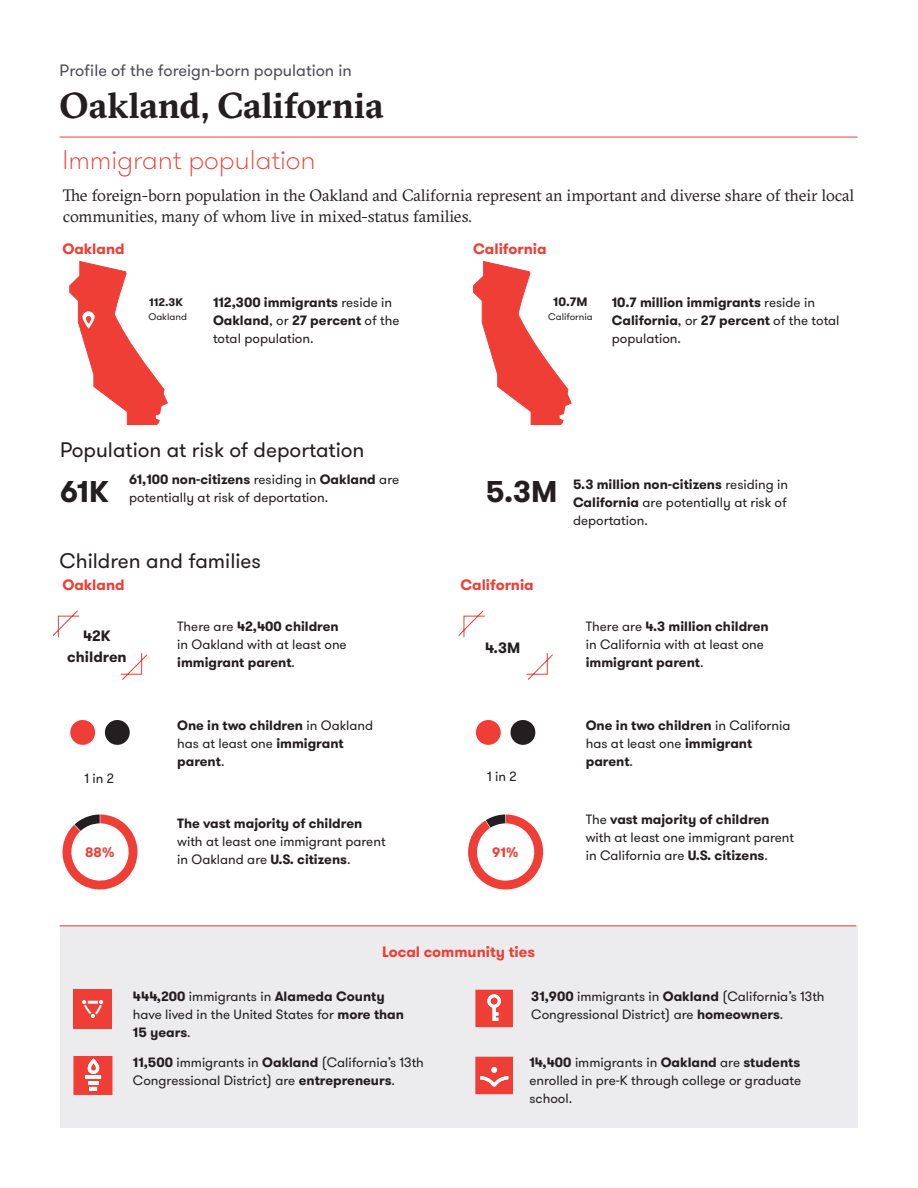
<style>
.page{position:relative;width:918px;height:1188px;background:#fff}
.page>*{position:absolute;margin:0;border:0;box-sizing:border-box;transform-origin:0 0}
.t1{font:700 36px "GT Sectra";color:#231f20}
.Big_numbers{font:700 30px "GT Walsheim";color:#231f20}
.t2{font:100 27px "GT Walsheim";color:#ee3e35}
.t3{font:21px "GT Walsheim";color:#231f20}
.body{font:16.5px/21px "GT Sectra";letter-spacing:-.005em;color:#231f20}
.subtitle{font:16.5px "GT Walsheim";color:#4d4e56}
.table_title{font:700 15px "GT Walsheim";color:#ee3e35}
.Big_numbers-2{font:700 15px/21px "GT Walsheim";color:#231f20;text-align:center}
.red_info_graphic_num{font:700 13.65px "GT Walsheim";color:#ee3e35}
.Big_numbers-3{font:700 13.65px "GT Walsheim";color:#ee3e35}
.infographics_text{font:13.5px/18px "GT Walsheim";color:#231f20}
.infographics_text-2{font:700 13.5px/18px "GT Walsheim";color:#231f20}
.infographics_text-3{font:700 12.15px "GT Walsheim";color:#231f20}
.infographics_white_n{font:700 11.1px "GT Walsheim";color:#231f20;scale:1.04 1}
.infographics_text-4{font:9.6px "GT Walsheim";color:#231f20}
.infographics_white_t{font:9.6px "GT Walsheim";color:#231f20;scale:1.04 1}
.s1{font-weight:400}
.s2{font-weight:700}
</style>
<div class="page">
<hr style="left:60px;top:137px;width:798px;height:1px;background:#ee3e35">
<div style="left:60px;top:926px;width:798px;height:202px;background:#ececee"></div>
<svg style="left:475px;top:990px;width:38px;height:37px"></svg>
<div style="left:491px;top:998px;width:7px;height:7px;background:#ee3e35;border-radius:50%"></div>
<div style="left:73px;top:989px;width:39px;height:39px;background:#ee3e35"></div>
<svg style="left:82px;top:1000px;width:21px;height:18px"></svg>
<svg style="left:475px;top:1057px;width:38px;height:37px"></svg>
<svg style="left:52px;top:610px;width:28px;height:28px"></svg>
<svg style="left:120px;top:653px;width:28px;height:27px"></svg>
<svg style="left:458px;top:610px;width:27px;height:28px"></svg>
<svg style="left:526px;top:653px;width:27px;height:27px"></svg>
<hr style="left:60px;top:926px;width:796px;height:1px;background:#ee3e35">
<svg style="left:73px;top:1056px;width:39px;height:39px;background:#f05f58"></svg>
<div style="left:70px;top:720px;width:25px;height:25px;background:#ee3e35;border-radius:50%"></div>
<div style="left:105px;top:720px;width:25px;height:25px;background:#231f20;border-radius:50%"></div>
<div style="left:476px;top:720px;width:25px;height:25px;background:#ee3e35;border-radius:50%"></div>
<div style="left:510px;top:720px;width:25px;height:25px;background:#231f20;border-radius:50%"></div>
<svg style="left:62px;top:814px;width:76px;height:76px"></svg>
<svg style="left:468px;top:814px;width:75px;height:76px"></svg>
<svg style="left:69px;top:261px;width:99px;height:164px"></svg>
<svg style="left:473px;top:261px;width:99px;height:164px"></svg>
<p class="subtitle" style="left:60px;top:60px;width:294px">Profile of the foreign-born population in</p>
<h1 class="t1" style="left:60px;top:82px;width:326px">Oakland, California</h1>
<h2 class="t2" style="left:62px;top:142px;width:255px">Immigrant population</h2>
<p class="body" style="left:63px;top:185px;width:793px">The foreign-born population in the Oakland and California represent an important and diverse share of their local communities, many of whom live in mixed-status families.</p>
<p class="table_title" style="left:62px;top:238px;width:64px">Oakland</p>
<p class="table_title" style="left:473px;top:238px;width:75px">California</p>
<p class="infographics_text-2" style="left:213px;top:293px;width:188px">112,300 immigrants <span class="s1">reside in<br></span>Oakland<span class="s1">, or</span> 27 percent <span class="s1">of the total population.</span></p>
<p class="infographics_white_n" style="left:149px;top:295px;width:34px">112.3K</p>
<p class="infographics_text-3" style="left:553px;top:294px;width:36px">10.7M</p>
<p class="infographics_text-4" style="left:548px;top:310px;width:46px">California</p>
<p class="infographics_white_t" style="left:148px;top:310px;width:39px">Oakland</p>
<p class="infographics_text-2" style="left:612px;top:293px;width:229px">10.7 million immigrants <span class="s1">reside in<br></span>California<span class="s1">, or</span> 27 percent <span class="s1">of the total population.</span></p>
<p class="t3" style="left:60px;top:436px;width:306px">Population at risk of deportation</p>
<p class="infographics_text-2" style="left:129px;top:471px;width:272px">61,100 non-citizens <span class="s1">residing in</span> Oakland <span class="s1">are</span></p>
<p class="Big_numbers" style="left:60px;top:472px;width:50px">61K</p>
<p class="infographics_text" style="left:129px;top:489px;width:201px">potentially at risk of deportation.</p>
<p class="Big_numbers" style="left:486px;top:472px;width:73px">5.3M</p>
<p class="infographics_text" style="left:573px;top:476px;width:217px;text-align:justify"><span class="s2">5.3 million non-citizens</span> residing in <span class="s2">California</span> are potentially at risk of deportation.</p>
<p class="t3" style="left:60px;top:547px;width:203px">Children and families</p>
<p class="table_title" style="left:62px;top:574px;width:64px">Oakland</p>
<p class="table_title" style="left:460px;top:574px;width:75px">California</p>
<p class="infographics_text" style="left:177px;top:618px;width:171px">There are <span class="s2">42,400 children </span>in Oakland with at least one <span class="s2">immigrant parent</span>.</p>
<p class="infographics_text" style="left:586px;top:618px;width:184px">There are <span class="s2">4.3 million children </span>in California with at least one <span class="s2">immigrant parent</span>.</p>
<p class="Big_numbers-2" style="left:67px;top:625px;width:61px">42K children</p>
<p class="Big_numbers-2" style="left:485px;top:637px;width:37px">4.3M</p>
<p class="infographics_text" style="left:85px;top:770px;width:31px">1 in 2</p>
<p class="infographics_text-2" style="left:177px;top:717px;width:198px">One in two children <span class="s1">in Oakland has at least one</span> immigrant parent<span class="s1">.</span></p>
<p class="infographics_text" style="left:487px;top:767px;width:31px">1 in 2</p>
<p class="infographics_text" style="left:177px;top:814px;width:210px"><span class="s2">The vast majority of children </span>with at least one immigrant parent in Oakland are <span class="s2">U.S. citizens</span>.</p>
<p class="red_info_graphic_num" style="left:85px;top:843px;width:31px">88%</p>
<p class="Big_numbers-3" style="left:492px;top:843px;width:28px">91%</p>
<p class="infographics_text-2" style="left:586px;top:717px;width:206px">One in two children <span class="s1">in California has at least one</span> immigrant parent<span class="s1">.</span></p>
<p class="infographics_text" style="left:586px;top:811px;width:210px">The <span class="s2">vast majority of children </span>with at least one immigrant parent in California are <span class="s2">U.S. citizens</span>.</p>
<p class="table_title" style="left:382px;top:942px;width:154px">Local community ties</p>
<p class="infographics_text" style="left:531px;top:988px;width:295px"><span class="s2">31,900</span> immigrants in <span class="s2">Oakland</span> (California’s 13th<br>Congressional District) are <span class="s2">homeowners</span>.</p>
<p class="infographics_text" style="left:133px;top:988px;width:273px"><span class="s2">444,200</span> immigrants in <span class="s2">Alameda County </span>have lived in the United States for <span class="s2">more than<br>15 years</span>.</p>
<p class="infographics_text" style="left:133px;top:1054px;width:293px"><span class="s2">11,500</span> immigrants in <span class="s2">Oakland</span> (California’s 13th<br>Congressional District) are <span class="s2">entrepreneurs</span>.</p>
<p class="infographics_text" style="left:530px;top:1054px;width:273px;text-align:justify"><span class="s2">14,400</span> immigrants in <span class="s2">Oakland</span> are <span class="s2">students </span>enrolled in pre-K through college or graduate school.</p>
</div>
